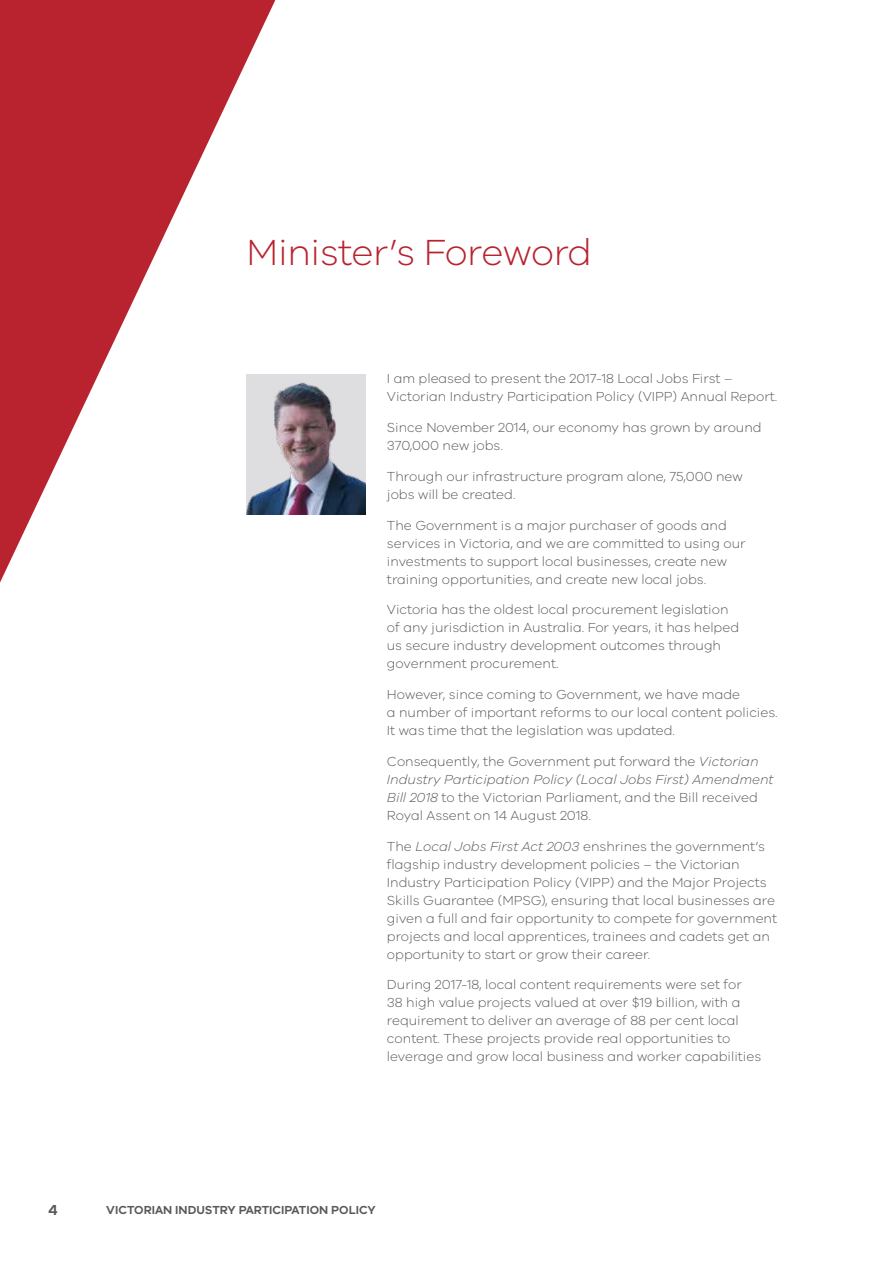
<style>
.page{position:relative;width:893px;height:1263px;background:#fff}
.page>*{position:absolute;margin:0;border:0;box-sizing:border-box;transform-origin:0 0}
.t1{font:300 37.5px "VIC";letter-spacing:-.01em;color:#b8232f}
.t2{font:600 15px "VIC";color:#58595b}
.t3{font:300 13.5px/18px "VIC";color:#58595b}
.t4{font:600 12px "VIC";color:#58595b}
.s1{font-style:italic}
</style>
<div class="page">
<svg style="left:0;top:0;width:306px;height:583px"></svg>
<img style="left:247px;top:374px;width:119px;height:140px">
<h1 class="t1" style="left:247px;top:230px;width:347px">Minister’s Foreword</h1>
<p class="t3" style="left:387px;top:369px;width:392px">I am pleased to present the 2017-18 Local Jobs First –<br>Victorian Industry Participation Policy (VIPP) Annual Report.</p>
<p class="t3" style="left:387px;top:418px;width:376px">Since November 2014, our economy has grown by around<br>370,000 new jobs.</p>
<p class="t3" style="left:387px;top:467px;width:357px">Through our infrastructure program alone, 75,000 new jobs will be created.</p>
<p class="t3" style="left:387px;top:515px;width:360px">The Government is a major purchaser of goods and services in Victoria, and we are committed to using our investments to support local businesses, create new training opportunities, and create new local jobs.</p>
<p class="t3" style="left:387px;top:600px;width:354px">Victoria has the oldest local procurement legislation of any jurisdiction in Australia. For years, it has helped us secure industry development outcomes through government procurement.</p>
<p class="t3" style="left:387px;top:685px;width:392px">However, since coming to Government, we have made<br>a number of important reforms to our local content policies.<br>It was time that the legislation was updated.</p>
<p class="t3" style="left:387px;top:752px;width:388px">Consequently, the Government put forward the <span class="s1">Victorian Industry Participation Policy (Local Jobs First) Amendment Bill 2018</span> to the Victorian Parliament, and the Bill received Royal Assent on 14 August 2018.</p>
<p class="t3" style="left:387px;top:836px;width:392px">The <span class="s1">Local Jobs First Act 2003</span> enshrines the government’s flagship industry development policies – the Victorian Industry Participation Policy (VIPP) and the Major Projects Skills Guarantee (MPSG), ensuring that local businesses are given a full and fair opportunity to compete for government projects and local apprentices, trainees and cadets get an opportunity to start or grow their career.</p>
<p class="t3" style="left:387px;top:975px;width:376px">During 2017-18, local content requirements were set for<br>38 high value projects valued at over $19 billion, with a requirement to deliver an average of 88 per cent local content. These projects provide real opportunities to leverage and grow local business and worker capabilities</p>
<p class="t2" style="left:49px;top:1201px;width:11px">4</p>
<p class="t4" style="left:106px;top:1202px;width:271px">VICTORIAN INDUSTRY PARTICIPATION POLICY</p>
</div>
